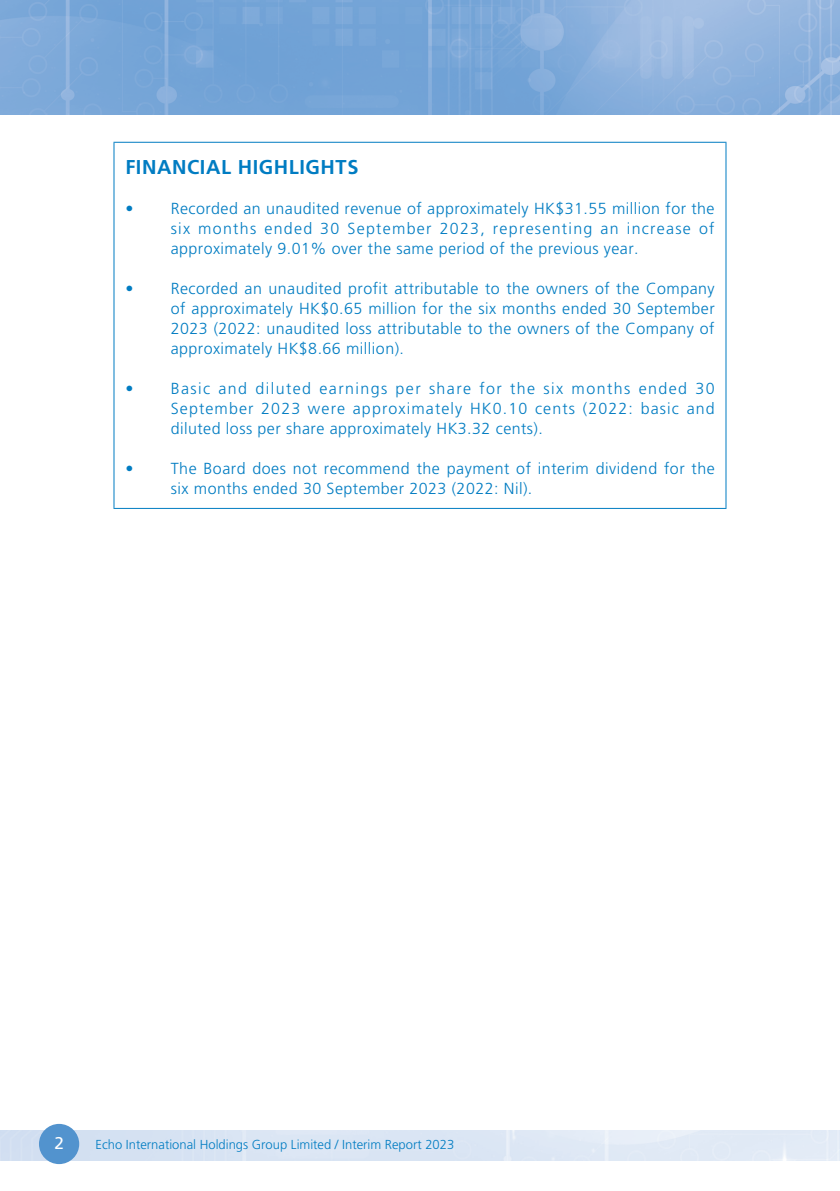
<style>
.page{position:relative;width:840px;height:1191px;background:#fff}
.page>*{position:absolute;margin:0;border:0;box-sizing:border-box;transform-origin:0 0}
._01_H1{font:700 20px "Frutiger LT Std";letter-spacing:.03em;color:#007cc2}
.t1{font:17px "Frutiger LT Std";color:#fff}
._00_txt{font:300 16px/20px "Frutiger LT Std";letter-spacing:.03em;color:#007cc2;text-align:justify}
.t2{font:300 13px "Frutiger LT Std";color:#007cc2}
</style>
<div class="page">
<img style="left:0;top:1130px;width:839px;height:30px">
<img style="left:0;top:0;width:839px;height:114px">
<div style="left:39px;top:1123px;width:40px;height:41px;background:#5293ce;border-radius:50%"></div>
<hr style="left:113px;top:142px;width:613px;height:1px;background:#007cc2">
<hr style="left:113px;top:143px;width:1px;height:365px;background:#007cc2">
<hr style="left:725px;top:143px;width:1px;height:365px;background:#007cc2">
<hr style="left:113px;top:508px;width:613px;height:1px;background:#007cc2">
<p class="_01_H1" style="left:125px;top:155px;width:234px">FINANCIAL HIGHLIGHTS</p>
<p class="_00_txt" style="left:171px;top:199px;width:545px;text-indent:-45px">• Recorded an unaudited revenue of approximately HK$31.55 million for the six months ended 30 September 2023, representing an increase of approximately 9.01% over the same period of the previous year.</p>
<p class="_00_txt" style="left:171px;top:279px;width:545px;text-indent:-45px">• Recorded an unaudited profit attributable to the owners of the Company of approximately HK$0.65 million for the six months ended 30 September 2023 (2022: unaudited loss attributable to the owners of the Company of approximately HK$8.66 million).</p>
<p class="_00_txt" style="left:171px;top:379px;width:545px;text-indent:-45px">• Basic and diluted earnings per share for the six months ended 30<br>September 2023 were approximately HK0.10 cents (2022: basic and diluted loss per share approximately HK3.32 cents).</p>
<p class="_00_txt" style="left:171px;top:459px;width:545px;text-indent:-45px">• The Board does not recommend the payment of interim dividend for the six months ended 30 September 2023 (2022: Nil).</p>
<p class="t1" style="left:54px;top:1133px;width:11px">2</p>
<p class="t2" style="left:96px;top:1137px;width:360px">Echo International Holdings Group Limited / Interim Report 2023</p>
</div>
